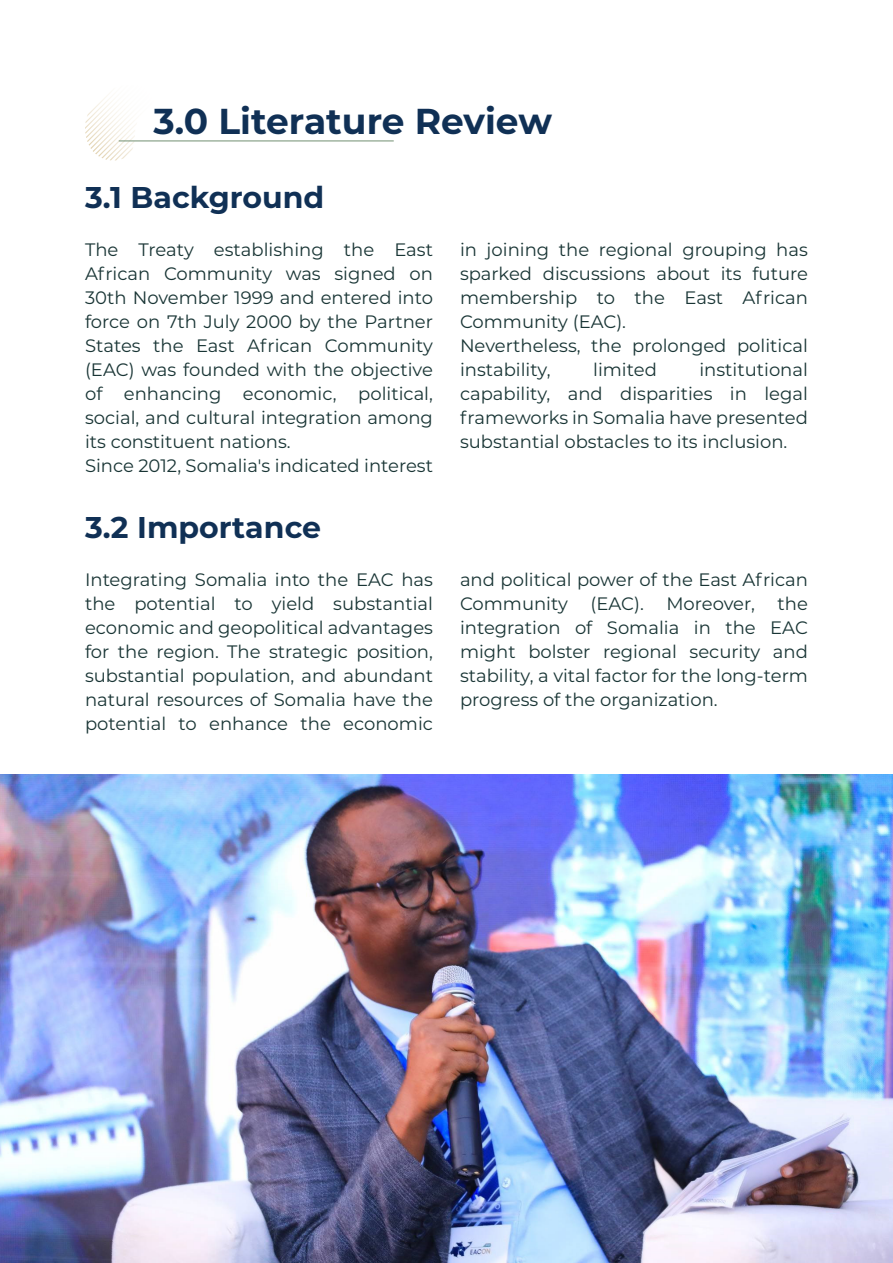
<style>
.page{position:relative;width:893px;height:1263px;background:#fff}
.page>*{position:absolute;margin:0;border:0;box-sizing:border-box;transform-origin:0 0}
.t1{font:700 36px "Montserrat";color:#103055}
.t2{font:700 30px "Montserrat";color:#103055}
.t3{font:18px/24px "Montserrat";color:#193535}
</style>
<div class="page">
<svg style="left:85px;top:94px;width:73px;height:67px"></svg>
<hr style="left:119px;top:141px;width:275px;height:1px;background:#729072">
<img style="left:0;top:775px;width:893px;height:488px">
<h1 class="t1" style="left:154px;top:96px;width:400px">3.0 Literature Review</h1>
<h2 class="t2" style="left:85px;top:175px;width:241px">3.1 Background</h2>
<p class="t3" style="left:85px;top:237px;width:349px">The Treaty establishing the East African Community was signed on 30th November 1999 and entered into force on 7th July 2000 by the Partner States the East African Community (EAC) was founded with the objective of enhancing economic, political, social, and cultural integration among its constituent nations.<br>Since 2012, Somalia's indicated interest</p>
<p class="t3" style="left:460px;top:237px;width:349px">in joining the regional grouping has sparked discussions about its future membership to the East African<br>Community (EAC).<br>Nevertheless, the prolonged political instability,</p>
<p class="t3" style="left:460px;top:357px;width:349px;text-align:justify;text-indent:239px">institutional capability, and disparities in legal frameworks in Somalia have presented substantial obstacles to its inclusion.</p>
<p class="t3" style="left:593px;top:357px;width:65px">limited</p>
<h2 class="t2" style="left:85px;top:505px;width:238px">3.2 Importance</h2>
<p class="t3" style="left:85px;top:567px;width:349px;text-align:justify">Integrating Somalia into the EAC has the potential to yield substantial economic and geopolitical advantages for the region. The strategic position, substantial population, and abundant natural resources of Somalia have the potential to enhance the economic</p>
<p class="t3" style="left:460px;top:567px;width:349px">and political power of the East African<br>Community</p>
<p class="t3" style="left:460px;top:591px;width:349px;text-align:justify;text-indent:318px">the integration of Somalia in the EAC might bolster regional security and stability, a vital factor for the long-term progress of the organization.</p>
<p class="t3" style="left:591px;top:591px;width:55px">(EAC).</p>
<p class="t3" style="left:666px;top:591px;width:90px">Moreover,</p>
</div>
